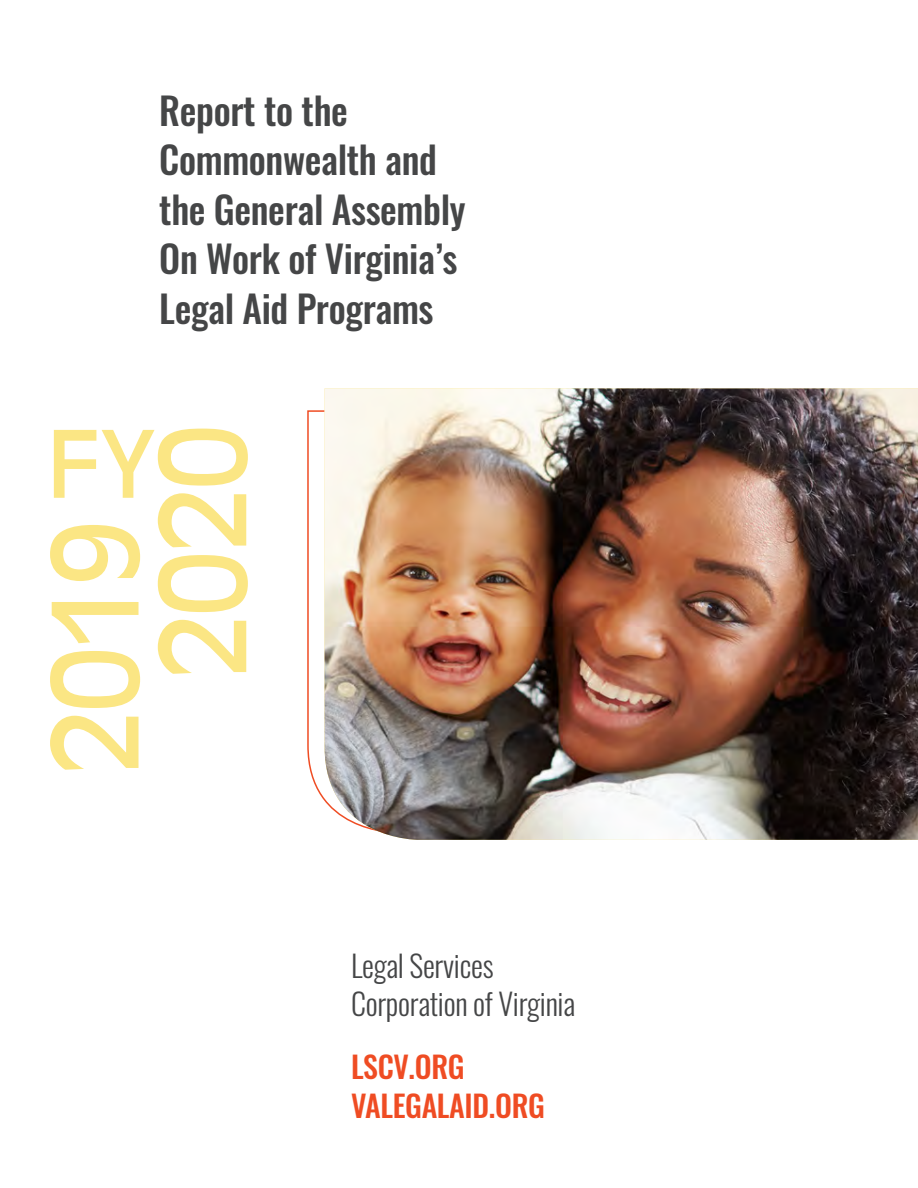
<style>
.page{position:relative;width:918px;height:1188px;background:#fff}
.page>*{position:absolute;margin:0;border:0;box-sizing:border-box;transform-origin:0 0}
.TOC_leader_dots_shor{font:117px "Antique Olive";letter-spacing:-.01em;color:#fbe684}
.TOC_leader_dots_shor-2{font:91.5px "Antique Olive";color:#fbe684}
.Header_intro_nested{font:500 37.5px/49.5px "Oswald";letter-spacing:-.01em;color:#454647}
.Header_intro_nested-2{font:300 30px/37.5px "Oswald";letter-spacing:-.01em;color:#454647}
.Head_2_Fauna{font:500 30px/39px "Oswald";letter-spacing:-.01em;color:#ef4c23}
</style>
<div class="page">
<svg style="left:307px;top:410px;width:18px;height:392px"></svg>
<img style="left:325px;top:388px;width:593px;height:452px">
<p class="Header_intro_nested" style="left:159px;top:82px;width:308px">Report to the<br>Commonwealth and the General Assembly<br>On Work of Virginia’s<br>Legal Aid Programs</p>
<p class="TOC_leader_dots_shor" style="left:133px;top:679px;width:256px;rotate:-90deg">2020</p>
<p class="TOC_leader_dots_shor-2" style="left:46px;top:409px;width:111px">FY</p>
<p class="TOC_leader_dots_shor" style="left:25px;top:775px;width:256px;rotate:-90deg">2019</p>
<p class="Header_intro_nested-2" style="left:351px;top:944px;width:226px">Legal Services<br>Corporation of Virginia</p>
<p class="Head_2_Fauna" style="left:351px;top:1044px;width:195px">LSCV.ORG<br>VALEGALAID.ORG</p>
</div>
